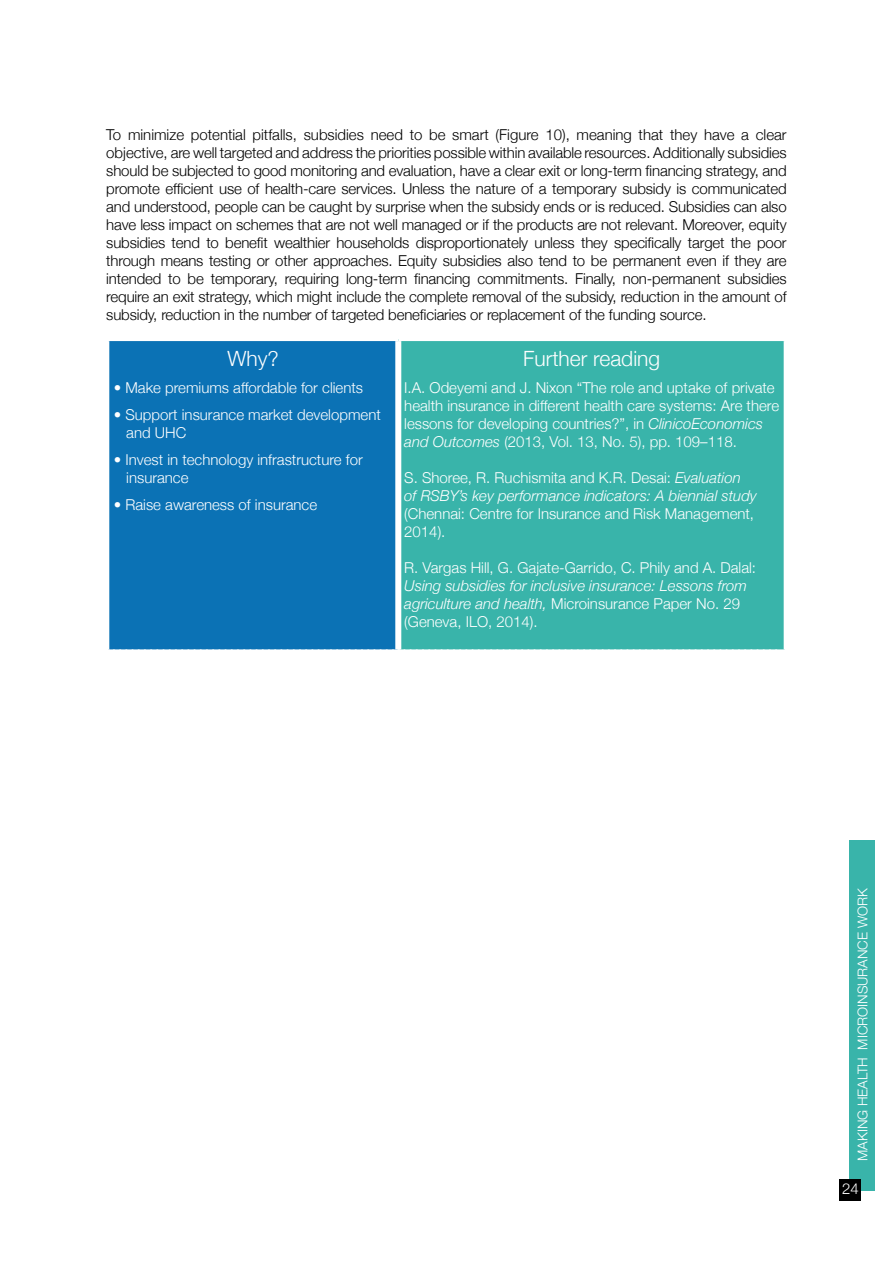
<style>
.page{position:relative;width:893px;height:1263px;background:#fff}
.page>*{position:absolute;margin:0;border:0;box-sizing:border-box;transform-origin:0 0}
.t1{font:300 21px "Helvetica Neue";color:#fff}
.t2{font:300 15px/18px "Helvetica Neue";letter-spacing:-.01em;color:#000;text-align:justify}
.t3{font:300 15px/18px "Helvetica Neue";color:#fff}
.t4{font:italic 300 15px/18px "Helvetica Neue";color:#fff}
.t5{font:300 13.5px "Helvetica Neue";color:#fff}
.s1{font-style:italic}
.s2{font-style:normal}
</style>
<div class="page">
<div style="left:849px;top:840px;width:26px;height:351px;background:#39b4aa"></div>
<div style="left:840px;top:1180px;width:21px;height:21px;background:#000"></div>
<div style="left:108px;top:340px;width:290px;height:311px;background:#0b72b5"></div>
<div style="left:398px;top:340px;width:387px;height:311px;background:#39b4aa"></div>
<div style="left:395px;top:341px;width:6px;height:308px;background:#fff"></div>
<hr style="left:106px;top:338px;width:292px;height:3px;background:#fff">
<hr style="left:106px;top:341px;width:3px;height:308px;background:#fff">
<hr style="left:398px;top:338px;width:389px;height:3px;background:#fff">
<hr style="left:784px;top:341px;width:3px;height:308px;background:#fff">
<svg style="left:108px;top:649px;width:677px;height:2px"></svg>
<p class="t2" style="left:106px;top:125px;width:682px">To minimize potential pitfalls, subsidies need to be smart (Figure 10), meaning that they have a clear objective, are well targeted and address the priorities possible within available resources. Additionally subsidies should be subjected to good monitoring and evaluation, have a clear exit or long-term financing strategy, and promote efficient use of health-care services. Unless the nature of a temporary subsidy is communicated and understood, people can be caught by surprise when the subsidy ends or is reduced. Subsidies can also have less impact on schemes that are not well managed or if the products are not relevant. Moreover, equity subsidies tend to benefit wealthier households disproportionately unless they specifically target the poor through means testing or other approaches. Equity subsidies also tend to be permanent even if they are intended to be temporary, requiring long-term financing commitments. Finally, non-permanent subsidies require an exit strategy, which might include the complete removal of the subsidy, reduction in the amount of subsidy, reduction in the number of targeted beneficiaries or replacement of the funding source.</p>
<h1 class="t1" style="left:227px;top:346px;width:53px">Why?</h1>
<p class="t3" style="left:114px;top:378px;width:251px">• Make premiums affordable for clients</p>
<p class="t3" style="left:126px;top:405px;width:256px;text-indent:-13px">• Support insurance market development and UHC</p>
<p class="t3" style="left:126px;top:450px;width:238px;text-indent:-13px">• Invest in technology infrastructure for insurance</p>
<p class="t3" style="left:114px;top:495px;width:205px">• Raise awareness of insurance</p>
<h1 class="t1" style="left:523px;top:346px;width:138px">Further reading</h1>
<p class="t3" style="left:404px;top:378px;width:376px">I.A. Odeyemi and J. Nixon “The role and uptake of private health insurance in different health care systems: Are there lessons for developing countries?”, in <span class="s1">ClinicoEconomics and Outcomes</span> (2013, Vol. 13, No. 5), pp. 109–118.</p>
<p class="t4" style="left:404px;top:468px;width:354px"><span class="s2">S. Shoree, R. Ruchismita and K.R. Desai:</span> Evaluation<br>of RSBY’s key performance indicators: A biennial study</p>
<p class="t3" style="left:404px;top:504px;width:351px">(Chennai: Centre for Insurance and Risk Management,<br>2014).</p>
<p class="t3" style="left:404px;top:558px;width:353px">R. Vargas Hill, G. Gajate-Garrido, C. Phily and A. Dalal:</p>
<p class="t4" style="left:404px;top:576px;width:344px">Using subsidies for inclusive insurance: Lessons from agriculture and health, <span class="s2">Microinsurance Paper No. 29 (Geneva, ILO, 2014).</span></p>
<p class="t5" style="left:854px;top:1161px;width:274px;rotate:-90deg">MAKING HEALTH MICROINSURANCE WORK</p>
<p class="t3" style="left:842px;top:1179px;width:18px">24</p>
</div>
